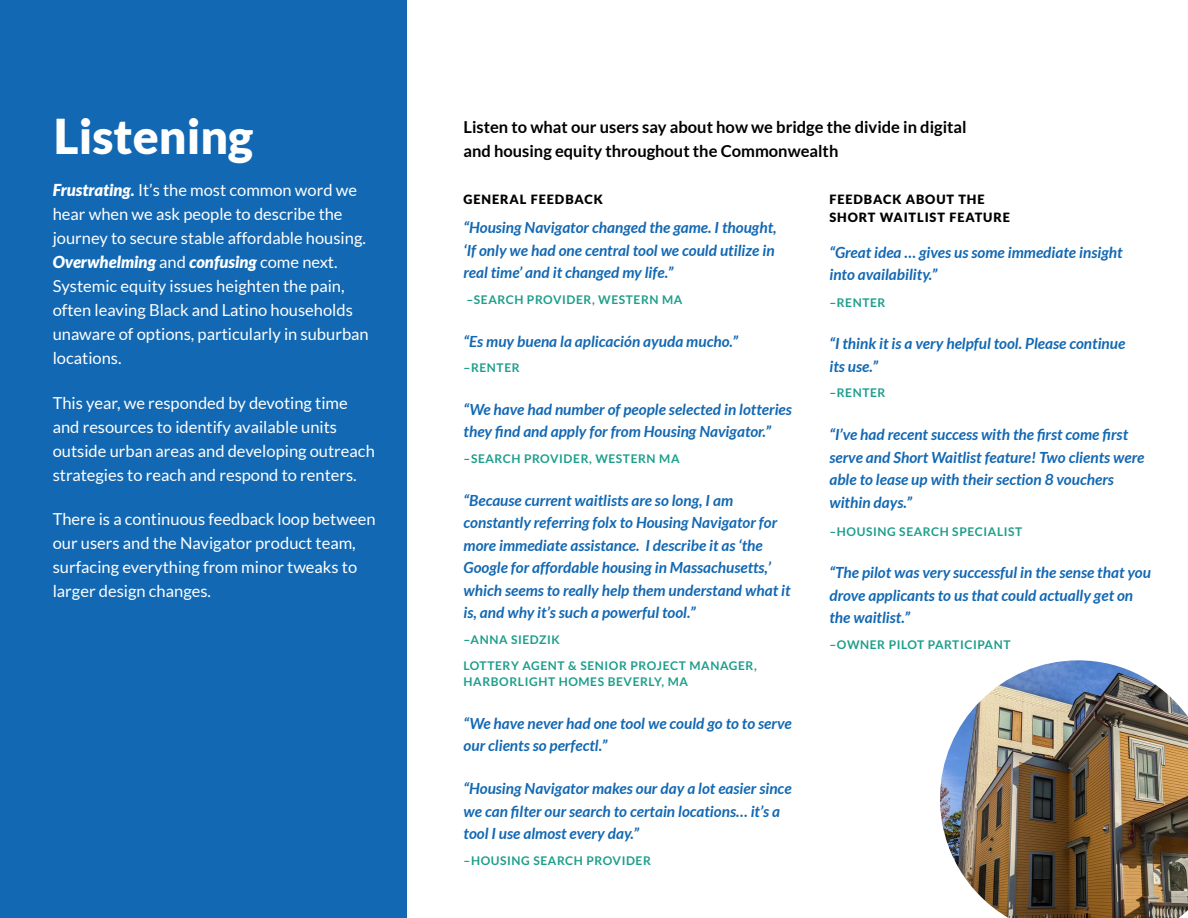
<style>
.page{position:relative;width:1188px;height:918px;background:#fff}
.page>*{position:absolute;margin:0;border:0;box-sizing:border-box;transform-origin:0 0}
.t1{font:900 48px "Lato";color:#fff}
.t2{font:16.5px/24px "Lato";color:#fff}
.t3{font:700 16.5px/24px "Lato";color:#000}
.t4{font:italic 700 15.3px/22.5px "Lato";color:#1268b3}
.t5{font:900 12.75px/18px "Lato";letter-spacing:.07em;color:#000}
.t6{font:700 12px/25.7px "Lato";letter-spacing:.05em;color:#1c9e8b}
.s1{font-weight:900;font-style:italic}
</style>
<div class="page">
<div style="left:0;top:0;width:406px;height:918px;background:#1268b3"></div>
<img style="left:940px;top:660px;width:248px;height:258px">
<h1 class="t1" style="left:54px;top:108px;width:201px">Listening</h1>
<p class="t2" style="left:53px;top:178px;width:318px"><span class="s1">Frustrating.</span> It’s the most common word we hear when we ask people to describe the journey to secure stable affordable housing.<br><span class="s1">Overwhelming</span> and <span class="s1">confusing</span> come next.<br>Systemic equity issues heighten the pain, often leaving Black and Latino households unaware of options, particularly in suburban locations.</p>
<p class="t2" style="left:53px;top:391px;width:324px">This year, we responded by devoting time and resources to identify available units outside urban areas and developing outreach strategies to reach and respond to renters.</p>
<p class="t2" style="left:53px;top:507px;width:324px">There is a continuous feedback loop between our users and the Navigator product team, surfacing everything from minor tweaks to larger design changes.</p>
<p class="t3" style="left:464px;top:115px;width:505px">Listen to what our users say about how we bridge the divide in digital and housing equity throughout the Commonwealth</p>
<p class="t5" style="left:464px;top:190px;width:141px">GENERAL FEEDBACK</p>
<p class="t4" style="left:464px;top:217px;width:315px">“Housing Navigator changed the game. I thought, ‘If only we had one central tool we could utilize in real time’ and it changed my life.”</p>
<p class="t6" style="left:467px;top:286px;width:217px">–SEARCH PROVIDER, WESTERN MA</p>
<p class="t4" style="left:464px;top:330px;width:276px">“Es muy buena la aplicación ayuda mucho.”</p>
<p class="t6" style="left:464px;top:355px;width:58px">–RENTER</p>
<p class="t4" style="left:464px;top:398px;width:330px">“We have had number of people selected in lotteries they find and apply for from Housing Navigator.”</p>
<p class="t6" style="left:464px;top:446px;width:217px">–SEARCH PROVIDER, WESTERN MA</p>
<p class="t4" style="left:464px;top:489px;width:329px">“Because current waitlists are so long, I am constantly referring folx to Housing Navigator for more immediate assistance. I describe it as ‘the Google for affordable housing in Massachusetts,’ which seems to really help them understand what it is, and why it’s such a powerful tool.”</p>
<p class="t6" style="left:464px;top:627px;width:295px">–ANNA SIEDZIK<br>LOTTERY AGENT &amp; SENIOR PROJECT MANAGER,</p>
<p class="t6" style="left:464px;top:669px;width:226px">HARBORLIGHT HOMES BEVERLY, MA</p>
<p class="t4" style="left:464px;top:712px;width:330px">“We have never had one tool we could go to to serve our clients so perfectl.”</p>
<p class="t4" style="left:464px;top:778px;width:330px">“Housing Navigator makes our day a lot easier since we can filter our search to certain locations… it’s a tool I use almost every day.”</p>
<p class="t6" style="left:464px;top:848px;width:189px">–HOUSING SEARCH PROVIDER</p>
<p class="t5" style="left:829px;top:190px;width:182px">FEEDBACK ABOUT THE<br>SHORT WAITLIST FEATURE</p>
<p class="t4" style="left:829px;top:241px;width:295px">“Great idea … gives us some immediate insight into availability.”</p>
<p class="t6" style="left:829px;top:289px;width:58px">–RENTER</p>
<p class="t4" style="left:829px;top:333px;width:298px">“I think it is a very helpful tool. Please continue its use.”</p>
<p class="t6" style="left:829px;top:380px;width:58px">–RENTER</p>
<p class="t4" style="left:829px;top:424px;width:316px">“I’ve had recent success with the first come first serve and Short Waitlist feature! Two clients were able to lease up with their section 8 vouchers within days.”</p>
<p class="t6" style="left:829px;top:518px;width:194px">–HOUSING SEARCH SPECIALIST</p>
<p class="t4" style="left:829px;top:562px;width:323px">“The pilot was very successful in the sense that you drove applicants to us that could actually get on the waitlist.”</p>
<p class="t6" style="left:829px;top:632px;width:183px">–OWNER PILOT PARTICIPANT</p>
</div>
